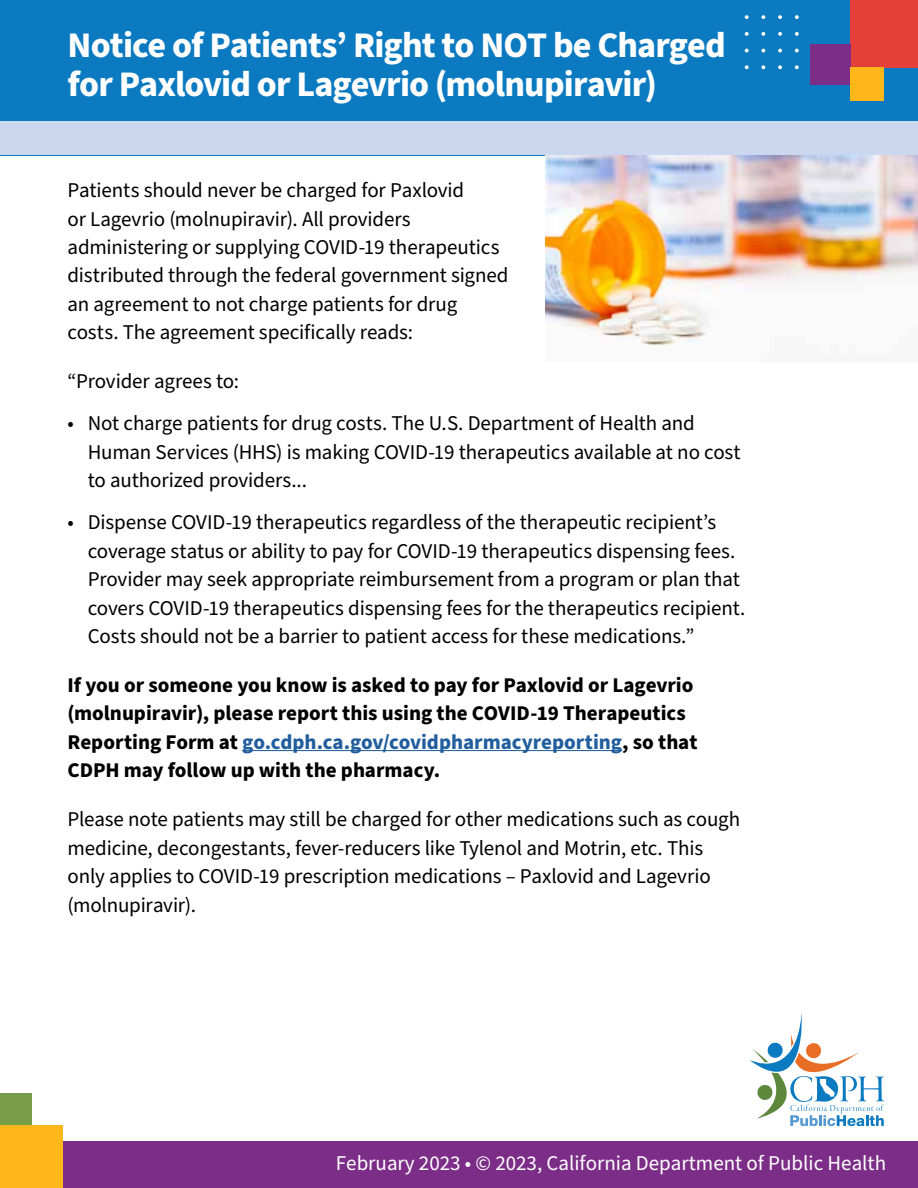
<style>
.page{position:relative;width:918px;height:1188px;background:#fff}
.page>*{position:absolute;margin:0;border:0;box-sizing:border-box;transform-origin:0 0}
.t1{font:700 36px/39px "Source Sans Pro";letter-spacing:-.025em;color:#fff}
.Paragraph{font:21px/28.5px "Source Sans Pro";letter-spacing:-.005em;color:#000}
.Paragraph-2{font:700 21px/28.5px "Source Sans Pro";color:#000}
.Paragraph-3{font:21px "Source Sans Pro";color:#fff}
.s1{color:#215e9e}
</style>
<div class="page">
<div style="left:0;top:0;width:918px;height:155px;background:#0b7ac0"></div>
<div style="left:850px;top:0;width:68px;height:68px;background:#e53f3a"></div>
<div style="left:810px;top:45px;width:40px;height:40px;background:#7c2d87"></div>
<svg style="left:745px;top:65px;width:4px;height:4px"></svg>
<svg style="left:761px;top:65px;width:4px;height:4px"></svg>
<svg style="left:778px;top:65px;width:4px;height:4px"></svg>
<svg style="left:795px;top:65px;width:4px;height:4px"></svg>
<svg style="left:745px;top:49px;width:4px;height:3px"></svg>
<svg style="left:761px;top:49px;width:4px;height:3px"></svg>
<svg style="left:778px;top:49px;width:4px;height:3px"></svg>
<svg style="left:795px;top:49px;width:4px;height:3px"></svg>
<svg style="left:745px;top:32px;width:4px;height:4px"></svg>
<svg style="left:761px;top:32px;width:4px;height:4px"></svg>
<svg style="left:778px;top:32px;width:4px;height:4px"></svg>
<svg style="left:795px;top:32px;width:4px;height:4px"></svg>
<svg style="left:745px;top:15px;width:4px;height:4px"></svg>
<svg style="left:761px;top:15px;width:4px;height:4px"></svg>
<svg style="left:778px;top:15px;width:4px;height:4px"></svg>
<svg style="left:795px;top:15px;width:4px;height:4px"></svg>
<div style="left:0;top:1093px;width:32px;height:32px;background:#789d4a"></div>
<div style="left:0;top:1141px;width:918px;height:47px;background:#7c2d87"></div>
<div style="left:0;top:1125px;width:63px;height:63px;background:#fdb71a"></div>
<div style="left:850px;top:68px;width:34px;height:33px;background:#fdb71a"></div>
<hr style="left:242px;top:750px;width:380px;height:1px;background:#215e9e">
<img style="left:545px;top:155px;width:373px;height:191px">
<div style="left:0;top:122px;width:918px;height:33px;background:#cad7ee"></div>
<svg style="left:749px;top:1013px;width:135px;height:113px"></svg>
<h1 class="t1" style="left:68px;top:27px;width:660px">Notice of Patients’ Right to NOT be Charged for Paxlovid or Lagevrio (molnupiravir)</h1>
<p class="Paragraph" style="left:68px;top:176px;width:443px">Patients should never be charged for Paxlovid<br>or Lagevrio (molnupiravir). All providers administering or supplying COVID-19 therapeutics distributed through the federal government signed an agreement to not charge patients for drug costs. The agreement specifically reads:</p>
<p class="Paragraph" style="left:68px;top:368px;width:173px">“Provider agrees to:</p>
<p class="Paragraph" style="left:88px;top:410px;width:655px;text-indent:-20px">• Not charge patients for drug costs. The U.S. Department of Health and<br>Human Services (HHS) is making COVID-19 therapeutics available at no cost to authorized providers...</p>
<p class="Paragraph" style="left:88px;top:509px;width:659px;text-indent:-20px">• Dispense COVID-19 therapeutics regardless of the therapeutic recipient’s coverage status or ability to pay for COVID-19 therapeutics dispensing fees.<br>Provider may seek appropriate reimbursement from a program or plan that covers COVID-19 therapeutics dispensing fees for the therapeutics recipient.<br>Costs should not be a barrier to patient access for these medications.”</p>
<p class="Paragraph-2" style="left:68px;top:671px;width:631px">If you or someone you know is asked to pay for Paxlovid or Lagevrio (molnupiravir), please report this using the COVID-19 Therapeutics Reporting Form at <span class="s1">go.cdph.ca.gov/covidpharmacyreporting</span>, so that CDPH may follow up with the pharmacy.</p>
<p class="Paragraph" style="left:68px;top:806px;width:674px">Please note patients may still be charged for other medications such as cough medicine, decongestants, fever-reducers like Tylenol and Motrin, etc. This only applies to COVID-19 prescription medications – Paxlovid and Lagevrio (molnupiravir).</p>
<p class="Paragraph-3" style="left:336px;top:1149px;width:552px">February 2023 • © 2023, California Department of Public Health</p>
</div>
